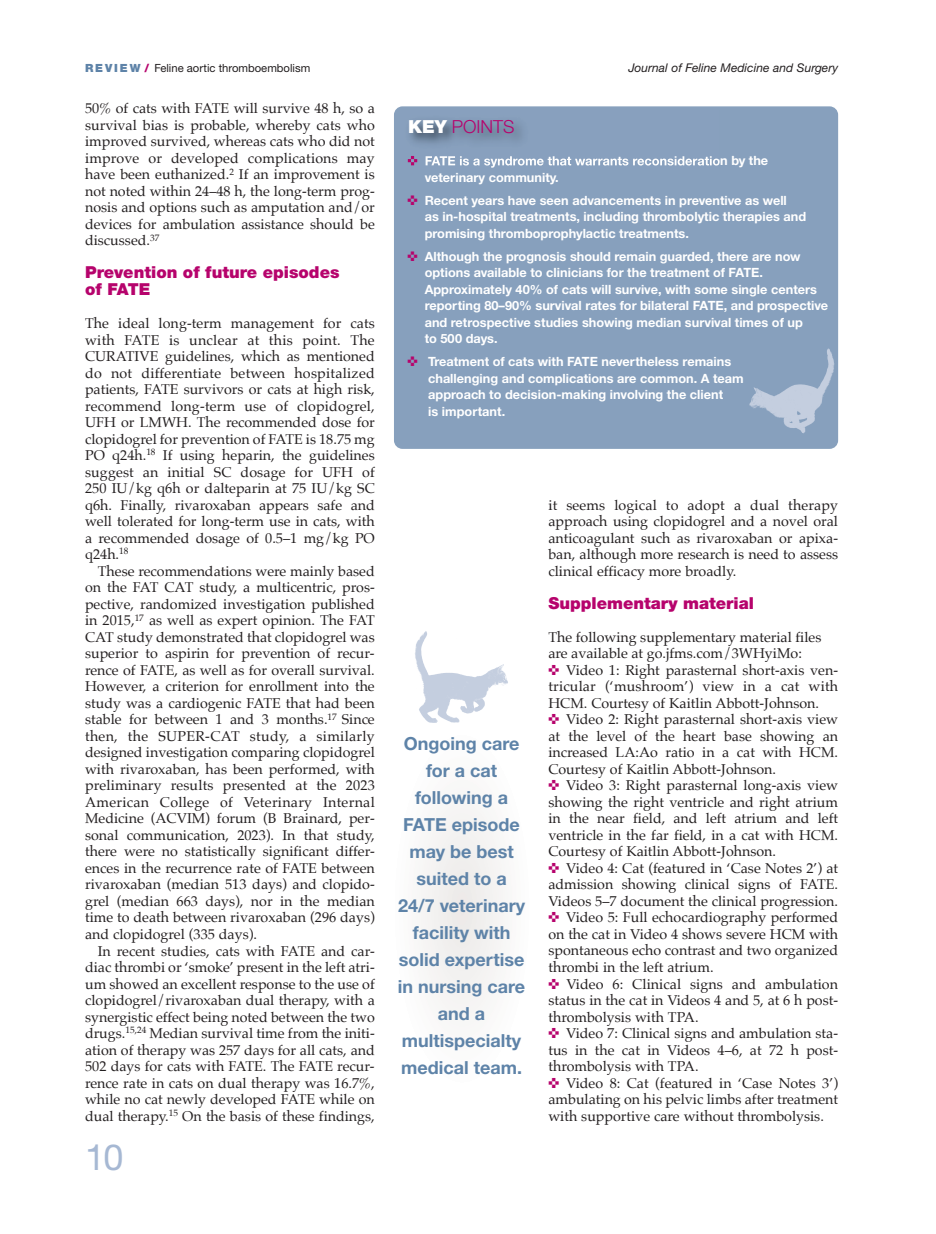
<style>
.page{position:relative;width:936px;height:1234px;background:#fff}
.page>*{position:absolute;margin:0;border:0;box-sizing:border-box;transform-origin:0 0}
.t1{font:36px "Helvetica Neue CE";color:#a6b8d3}
.t2{font:700 18px/27px "Helvetica Neue CE";color:#5e83a8;text-align:center}
.t3{font:300 18px "Helvetica Neue CE";color:#b6036c}
.t4{font:900 16.5px/16.5px "Helvetica Neue CE";color:#b6036c}
.t5{font:14.25px/16.5px "Palatino";color:#231f20;text-align:justify}
.t6{font:700 12.75px/16.5px "Helvetica Neue CE";color:#fff}
.t7{font:italic 12px "Helvetica Neue CE";color:#231f20}
.t8{font:11.25px "Helvetica Neue CE";color:#231f20}
.s1{font-weight:900;color:#5e83a8}
.s2{font-weight:900;color:#b6036c}
.s3{font-weight:900;color:#fff}
</style>
<div class="page">
<div style="left:394px;top:106px;width:444px;height:343px;background:#87a0bd;border-radius:9px"></div>
<img style="left:407px;top:120px;width:311px;height:46px">
<img style="left:425px;top:156px;width:129px;height:12px">
<img style="left:749px;top:346px;width:90px;height:94px">
<div style="left:421px;top:802px;width:83px;height:214px;background:#f5f3f2"></div>
<img style="left:415px;top:631px;width:93px;height:92px">
<svg style="left:408px;top:156px;width:9px;height:9px"></svg>
<p class="t8" style="left:85px;top:64px;width:227px"><span class="s1">R E V I E W</span> <span class="s2">/</span> Feline aortic thromboembolism</p>
<p class="t7" style="left:628px;top:64px;width:211px">Journal of Feline Medicine and Surgery</p>
<p class="t5" style="left:85px;top:101px;width:291px">50% of cats with FATE will survive 48 h, so a survival bias is probable, whereby cats who improved survived, whereas cats who did not improve or developed complications may have been euthanized.<sup>2</sup> if an improvement is not noted within 24–48 h, the long-term prog&shy;nosis and options such as amputation and/or devices for ambulation assistance should be discussed.<sup>37</sup></p>
<p class="t4" style="left:85px;top:266px;width:256px">Prevention of future episodes of FATE</p>
<p class="t5" style="left:85px;top:316px;width:291px">The ideal long-term management for cats with FATE is unclear at this point. The CURATiVE guidelines, which as mentioned do not differentiate between hospitalized patients, FATE survivors or cats at high risk, recommend long-term use of clopidogrel, UFH or LMWH. The recommended dose for clopidogrel for prevention of FATE is 18.75 mg Po q24h.<sup>18</sup> if using heparin, the guidelines suggest an initial SC dosage for UFH of 250 iU/kg q6h or dalteparin at 75 iU/kg SC q6h. Finally, rivaroxaban appears safe and well tolerated for long-term use in cats, with a recommended dosage of 0.5–1 mg/kg Po q24h.<sup>18</sup></p>
<p class="t5" style="left:85px;top:563px;width:291px;text-indent:13px">These recommendations were mainly based on the FAT CAT study, a multicentric, pros - pective, randomized investigation published in 2015,<sup>17</sup> as well as expert opinion. The FAT CAT study demonstrated that clopidogrel was superior to aspirin for prevention of recur&shy;rence of FATE, as well as for overall survival.<br>However, a criterion for enrollment into the study was a cardiogenic FATE that had been stable for between 1 and 3 months.<sup>17</sup> Since then, the SUPER-CAT study, a similarly designed investigation comparing clopidogrel with rivaroxaban, has been performed, with preliminary results presented at the 2023<br>American College of Veterinary internal Medicine (ACViM) forum (B Brainard, per&shy;sonal communication, 2023). in that study, there were no statistically significant differ&shy;ences in the recurrence rate of FATE between rivaroxaban (median 513 days) and clopido&shy;grel (median 663 days), nor in the median time to death between rivaroxaban (296 days) and clopidogrel (335 days).</p>
<p class="t5" style="left:85px;top:943px;width:291px;text-indent:13px">in recent studies, cats with FATE and car&shy;diac thrombi or ‘smoke’ present in the left atri&shy;um showed an excellent response to the use of clopidogrel/rivaroxaban dual therapy, with a synergistic effect being noted between the two drugs.<sup>15,24</sup> Median survival time from the initi&shy;ation of therapy was 257 days for all cats, and 502 days for cats with FATE. The FATE recur&shy;rence rate in cats on dual therapy was 16.7%, while no cat newly developed FATE while on dual therapy.<sup>15</sup> on the basis of these findings,</p>
<h1 class="t1" style="left:85px;top:1143px;width:40px">10</h1>
<p class="t3" style="left:408px;top:120px;width:108px"><span class="s3">KEY</span> POINTS</p>
<p class="t6" style="left:424px;top:167px;width:364px;line-height:23px">veterinary community.<br>Recent years have seen advancements in preventive as well</p>
<p class="t6" style="left:424px;top:210px;width:383px">as in-hospital treatments, including thrombolytic therapies and promising thromboprophylactic treatments.</p>
<p class="t6" style="left:424px;top:249px;width:405px">Although the prognosis should remain guarded, there are now options available to clinicians for the treatment of FATE.<br>Approximately 40% of cats will survive, with some single centers reporting 80–90% survival rates for bilateral FATE, and prospective and retrospective studies showing median survival times of up<br>to 500 days.</p>
<p class="t6" style="left:428px;top:354px;width:317px">Treatment of cats with FATE nevertheless remains challenging and complications are common. A team approach to decision-making involving the client<br>is important.</p>
<p class="t2" style="left:398px;top:731px;width:129px">Ongoing care for a cat following a<br>FATE episode may be best suited to a<br>24/7 veterinary facility with solid expertise in nursing care and a multispecialty medical team.</p>
<p class="t5" style="left:548px;top:497px;width:291px">it seems logical to adopt a dual therapy approach using clopidogrel and a novel oral anticoagulant such as rivaroxaban or apixa&shy;ban, although more research is need to assess clinical efficacy more broadly.</p>
<p class="t4" style="left:548px;top:596px;width:207px">Supplementary material</p>
<p class="t5" style="left:548px;top:629px;width:274px">The following supplementary material files are available at go.jfms.com/3WHyiMo:</p>
<p class="t5" style="left:548px;top:662px;width:291px;text-indent:18px">Video 1: Right parasternal short-axis ven&shy;tricular (‘mushroom’) view in a cat with HCM. Courtesy of Kaitlin Abbott-Johnson.</p>
<p class="t5" style="left:548px;top:712px;width:291px;text-indent:18px">Video 2: Right parasternal short-axis view at the level of the heart base showing an increased LA:Ao ratio in a cat with HCM.<br>Courtesy of Kaitlin Abbott-Johnson.</p>
<p class="t5" style="left:548px;top:778px;width:291px;text-indent:18px">Video 3: Right parasternal long-axis view showing the right ventricle and right atrium in the near field, and left atrium and left ventricle in the far field, in a cat with HCM.<br>Courtesy of Kaitlin Abbott-Johnson.</p>
<p class="t5" style="left:566px;top:860px;width:273px">Video 4: Cat (featured in ‘Case Notes 2’) at</p>
<p class="t5" style="left:548px;top:877px;width:291px">admission showing clinical signs of FATE.</p>
<p class="t5" style="left:548px;top:893px;width:291px">Videos 5–7 document the clinical progression.</p>
<p class="t5" style="left:566px;top:910px;width:273px">Video 5: Full echocardiography performed</p>
<p class="t5" style="left:548px;top:926px;width:291px">on the cat in Video 4 shows severe HCM with</p>
<p class="t5" style="left:548px;top:943px;width:291px">spontaneous echo contrast and two organized</p>
<p class="t5" style="left:548px;top:959px;width:167px">thrombi in the left atrium.</p>
<p class="t5" style="left:566px;top:976px;width:273px">Video 6: Clinical signs and ambulation</p>
<p class="t5" style="left:548px;top:992px;width:291px">status in the cat in Videos 4 and 5, at 6 h post-</p>
<p class="t5" style="left:548px;top:1009px;width:152px">thrombolysis with TPA.</p>
<p class="t5" style="left:566px;top:1025px;width:273px">Video 7: Clinical signs and ambulation sta-</p>
<p class="t5" style="left:548px;top:1042px;width:291px">tus in the cat in Videos 4–6, at 72 h post-</p>
<p class="t5" style="left:548px;top:1058px;width:152px">thrombolysis with TPA.</p>
<p class="t5" style="left:566px;top:1075px;width:273px">Video 8: Cat (featured in ‘Case Notes 3’)</p>
<p class="t5" style="left:548px;top:1091px;width:291px">ambulating on his pelvic limbs after treatment</p>
<p class="t5" style="left:548px;top:1108px;width:277px">with supportive care without thrombolysis.</p>
</div>
